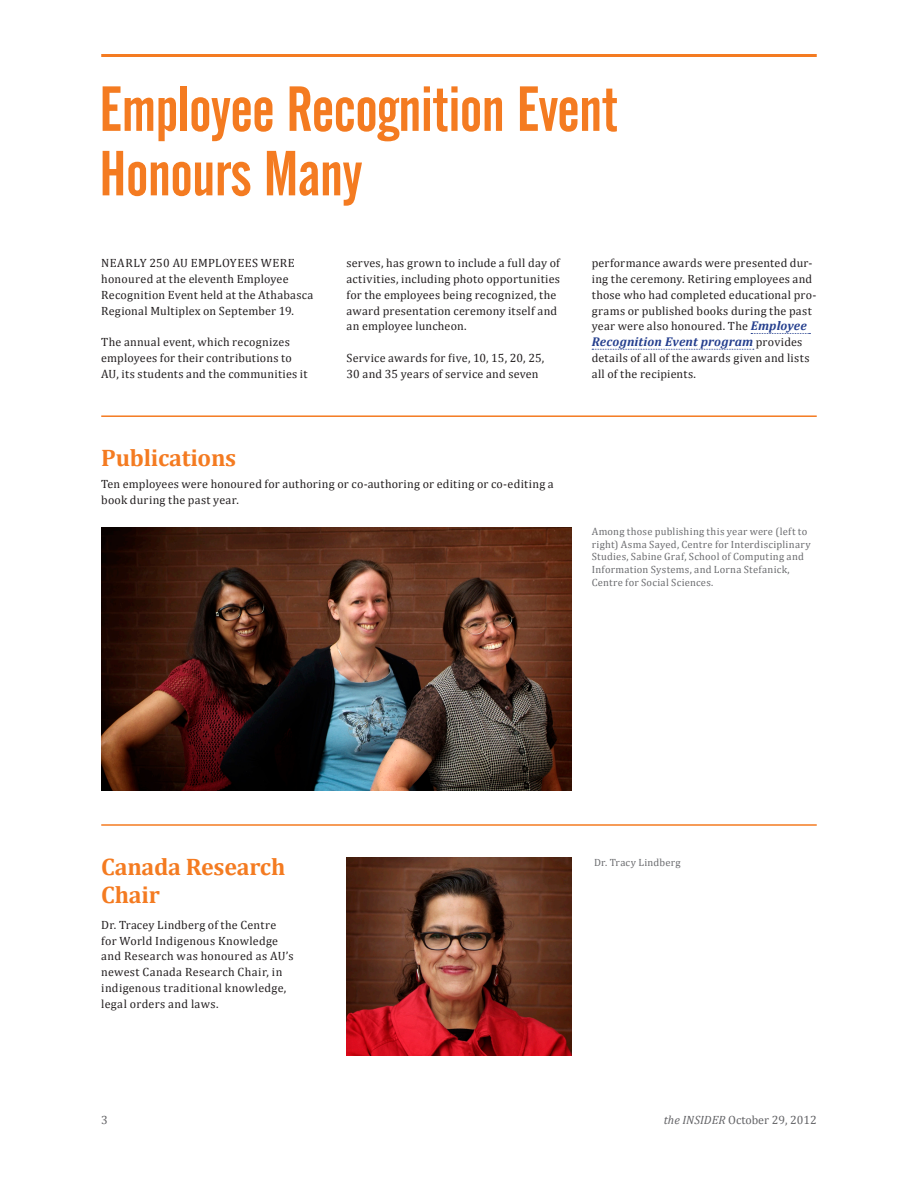
<style>
.page{position:relative;width:918px;height:1188px;background:#fff}
.page>*{position:absolute;margin:0;border:0;box-sizing:border-box;transform-origin:0 0}
.t1{font:63px/64.5px "Alternate Gothic No 2 BT";letter-spacing:-.01em;color:#f47b21}
.SubHeader{font:700 24px/28.5px "Cambria";letter-spacing:-.01em;color:#f47b21}
.basic_copy{font:italic 700 12.75px "Cambria";letter-spacing:.015em;color:#253f8e}
.basic_copy-2{font:12px/15.8px "Cambria";letter-spacing:.02em;color:#231f20}
.t2{font:12px "Cambria";color:#636366}
.byline{font:10.5px/12.6px "Cambria";letter-spacing:.025em;color:#6c6d70}
.s1{font-weight:700;font-style:italic;font-size:12.75px;color:#253f8e}
.s2{font-weight:400;font-style:normal;font-size:12px;color:#231f20}
.s3{font-style:italic}
</style>
<div class="page">
<hr style="left:101px;top:54px;width:716px;height:3px;background:#f47b21">
<hr style="left:101px;top:415px;width:716px;height:2px;background:#f47b21">
<img style="left:101px;top:527px;width:471px;height:264px">
<img style="left:346px;top:858px;width:225px;height:198px">
<svg style="left:751px;top:333px;width:59px;height:1px"></svg>
<svg style="left:592px;top:349px;width:162px;height:1px"></svg>
<hr style="left:101px;top:824px;width:716px;height:2px;background:#f47b21">
<p class="t1" style="left:99px;top:78px;width:521px">Employee Recognition Event<br>Honours Many</p>
<p class="basic_copy-2" style="left:101px;top:255px;width:214px">NEARLY 250 AU EMPLOYEES WERE honoured at the eleventh Employee Recognition Event held at the Athabasca Regional Multiplex on September 19.</p>
<p class="basic_copy-2" style="left:101px;top:334px;width:208px">The annual event, which recognizes employees for their contributions to<br>AU, its students and the communities it</p>
<p class="basic_copy-2" style="left:346px;top:255px;width:215px">serves, has grown to include a full day of activities, including photo opportunities for the employees being recognized, the award presentation ceremony itself and an employee luncheon.</p>
<p class="basic_copy-2" style="left:346px;top:350px;width:199px">Service awards for five, 10, 15, 20, 25,<br>30 and 35 years of service and seven</p>
<p class="SubHeader" style="left:101px;top:443px;width:137px">Publications</p>
<p class="basic_copy-2" style="left:101px;top:476px;width:454px">Ten employees were honoured for authoring or co-authoring or editing or co-editing a book during the past year.</p>
<p class="basic_copy-2" style="left:592px;top:255px;width:226px">performance awards were presented dur&shy;ing the ceremony. Retiring employees and those who had completed educational pro&shy;grams or published books during the past year were also honoured. The <span class="s1">Employee</span></p>
<p class="basic_copy" style="left:592px;top:334px;width:212px">Recognition Event program <span class="s2">provides</span></p>
<p class="basic_copy-2" style="left:592px;top:350px;width:219px">details of all of the awards given and lists all of the recipients.</p>
<p class="byline" style="left:592px;top:525px;width:221px">Among those publishing this year were (left to right) Asma Sayed, Centre for Interdisciplinary Studies, Sabine Graf, School of Computing and Information Systems, and Lorna Stefanick, Centre for Social Sciences.</p>
<p class="SubHeader" style="left:101px;top:852px;width:186px">Canada Research<br>Chair</p>
<p class="basic_copy-2" style="left:101px;top:917px;width:194px">Dr. Tracey Lindberg of the Centre for World Indigenous Knowledge and Research was honoured as AU’s newest Canada Research Chair, in indigenous traditional knowledge, legal orders and laws.</p>
<p class="byline" style="left:594px;top:856px;width:88px">Dr. Tracy Lindberg</p>
<p class="t2" style="left:101px;top:1113px;width:8px">3</p>
<p class="t2" style="left:664px;top:1113px;width:154px"><span class="s3">the INSIDER</span> October 29, 2012</p>
</div>
